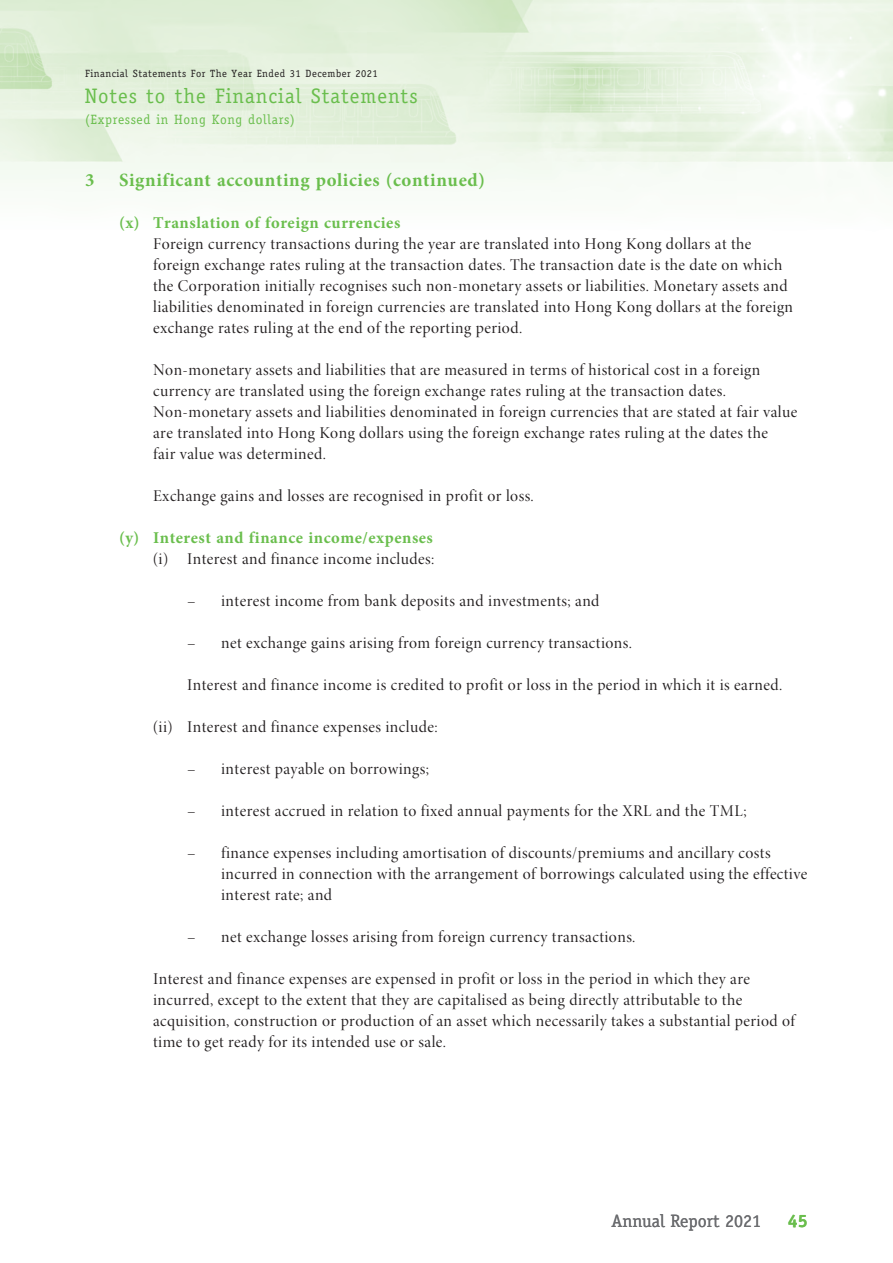
<style>
.page{position:relative;width:893px;height:1263px;background:#fff}
.page>*{position:absolute;margin:0;border:0;box-sizing:border-box;transform-origin:0 0}
.t1{font:21px "Officina Serif";letter-spacing:.045em;color:#6abe4d}
.t2{font:700 18.75px "Minion Pro";letter-spacing:.035em;color:#6abe4d}
.t3{font:18px "Officina Serif";color:#6c6d70}
.t4{font:700 18px "Officina Serif";color:#6abe4d}
.t5{font:16.5px/21px "Minion Pro Disp";letter-spacing:.025em;color:#231f20}
.t6{font:700 16.5px "Minion Pro";letter-spacing:.035em;color:#6abe4d}
.t7{font:13.5px "Officina Serif";letter-spacing:.045em;color:#6abe4d}
.t8{font:10.5px "Officina Serif";letter-spacing:.045em;color:#231f20}
</style>
<div class="page">
<img style="left:0;top:0;width:893px;height:183px">
<p class="t8" style="left:85px;top:67px;width:294px">Financial Statements For The Year Ended 31 December 2021</p>
<p class="t1" style="left:85px;top:83px;width:334px">Notes to the Financial Statements</p>
<p class="t7" style="left:85px;top:111px;width:211px">(Expressed in Hong Kong dollars)</p>
<p class="t2" style="left:85px;top:166px;width:11px">3</p>
<p class="t2" style="left:119px;top:166px;width:367px">Significant accounting policies (continued)</p>
<p class="t6" style="left:119px;top:211px;width:283px">(x) Translation of foreign currencies</p>
<p class="t5" style="left:153px;top:233px;width:641px">Foreign currency transactions during the year are translated into Hong Kong dollars at the foreign exchange rates ruling at the transaction dates. The transaction date is the date on which the Corporation initially recognises such non-monetary assets or liabilities. Monetary assets and liabilities denominated in foreign currencies are translated into Hong Kong dollars at the foreign exchange rates ruling at the end of the reporting period.</p>
<p class="t5" style="left:153px;top:359px;width:646px">Non-monetary assets and liabilities that are measured in terms of historical cost in a foreign currency are translated using the foreign exchange rates ruling at the transaction dates.<br>Non-monetary assets and liabilities denominated in foreign currencies that are stated at fair value are translated into Hong Kong dollars using the foreign exchange rates ruling at the dates the<br>fair value was determined.</p>
<p class="t5" style="left:153px;top:485px;width:382px">Exchange gains and losses are recognised in profit or loss.</p>
<p class="t6" style="left:119px;top:526px;width:315px">(y) Interest and finance income/expenses</p>
<p class="t5" style="left:153px;top:548px;width:283px">(i) Interest and finance income includes:</p>
<p class="t5" style="left:187px;top:590px;width:414px">– interest income from bank deposits and investments; and</p>
<p class="t5" style="left:187px;top:632px;width:446px">– net exchange gains arising from foreign currency transactions.</p>
<p class="t5" style="left:187px;top:674px;width:597px">Interest and finance income is credited to profit or loss in the period in which it is earned.</p>
<p class="t5" style="left:153px;top:716px;width:286px">(ii) Interest and finance expenses include:</p>
<p class="t5" style="left:187px;top:758px;width:243px">– interest payable on borrowings;</p>
<p class="t5" style="left:187px;top:800px;width:561px">– interest accrued in relation to fixed annual payments for the XRL and the TML;</p>
<p class="t5" style="left:221px;top:842px;width:588px;text-indent:-34px">– finance expenses including amortisation of discounts/premiums and ancillary costs incurred in connection with the arrangement of borrowings calculated using the effective interest rate; and</p>
<p class="t5" style="left:187px;top:926px;width:450px">– net exchange losses arising from foreign currency transactions.</p>
<p class="t5" style="left:153px;top:968px;width:643px">Interest and finance expenses are expensed in profit or loss in the period in which they are incurred, except to the extent that they are capitalised as being directly attributable to the acquisition, construction or production of an asset which necessarily takes a substantial period of time to get ready for its intended use or sale.</p>
<p class="t3" style="left:611px;top:1210px;width:151px">Annual Report 2021</p>
<p class="t4" style="left:788px;top:1210px;width:22px">45</p>
</div>
